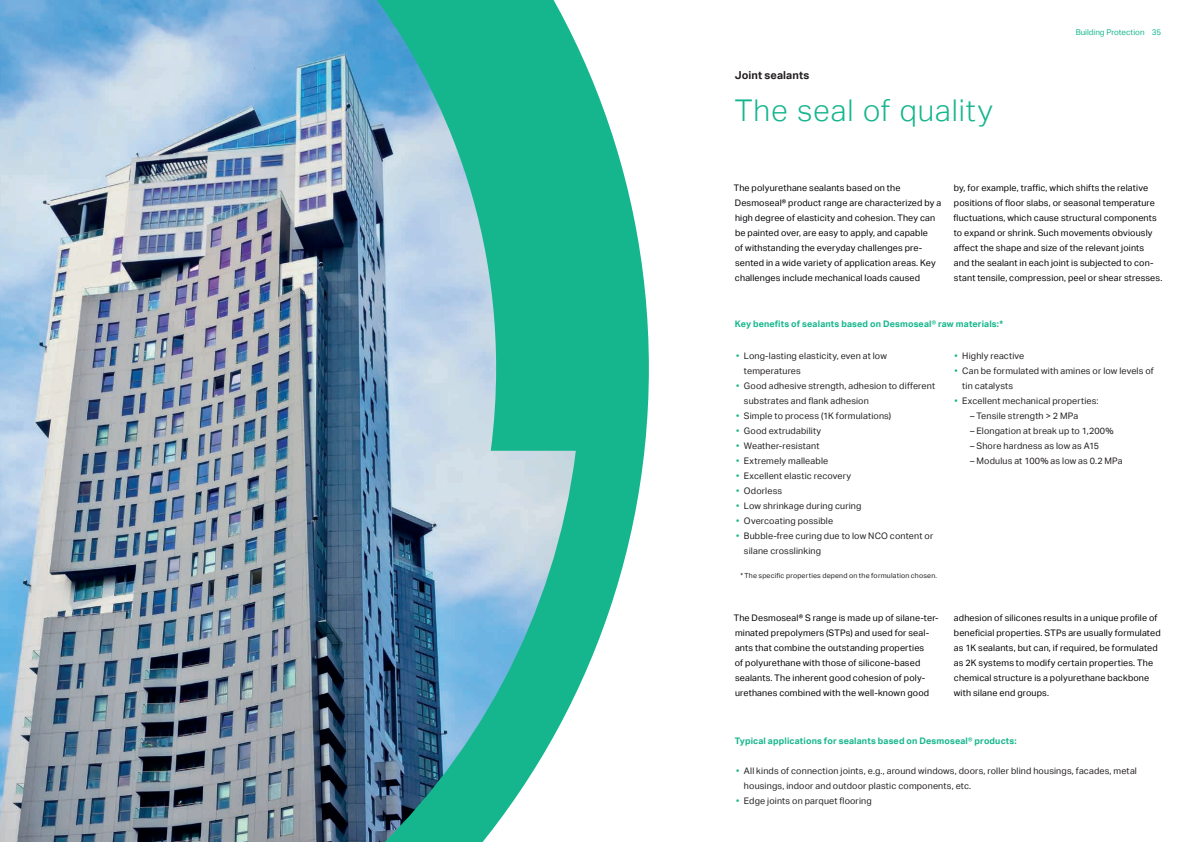
<style>
.page{position:relative;width:1191px;height:842px;background:#fff}
.page>*{position:absolute;margin:0;border:0;box-sizing:border-box;transform-origin:0 0}
.t1{font:300 30px "Aktiv Grotesk";letter-spacing:.03em;color:#15b68d}
.t2{font:700 11px "Aktiv Grotesk";letter-spacing:.01em;color:#231f20}
.t3{font:9px/15px "Aktiv Grotesk";letter-spacing:.015em;color:#000104}
.t4{font:9px/15px "Aktiv Grotesk";letter-spacing:.015em;color:#231f20}
.t5{font:700 9px "Aktiv Grotesk";letter-spacing:.015em;color:#15b68d}
.t6{font:8px "Aktiv Grotesk";color:#15b68d}
.t7{font:7px "Aktiv Grotesk";letter-spacing:.025em;color:#231f20}
.s1{color:#15b68d}
</style>
<div class="page">
<img style="left:0;top:0;width:249px;height:842px">
<img style="left:249px;top:0;width:400px;height:842px">
<p class="t2" style="left:734px;top:68px;width:76px">Joint sealants</p>
<h1 class="t1" style="left:734px;top:93px;width:259px">The seal of quality</h1>
<p class="t6" style="left:1075px;top:28px;width:87px">Building Protection 35</p>
<p class="t3" style="left:734px;top:180px;width:209px">The polyurethane sealants based on the Desmoseal® product range are characterized by a high degree of elasticity and cohesion. They can be painted over, are easy to apply, and capable<br>of withstanding the everyday challenges pre&shy;sented in a wide variety of application areas. Key challenges include mechanical loads caused</p>
<p class="t3" style="left:953px;top:180px;width:210px">by, for example, traffic, which shifts the relative positions of floor slabs, or seasonal temperature fluctuations, which cause structural components to expand or shrink. Such movements obviously affect the shape and size of the relevant joints<br>and the sealant in each joint is subjected to con&shy;stant tensile, compression, peel or shear stresses.</p>
<p class="t5" style="left:734px;top:318px;width:270px">Key benefits of sealants based on Desmoseal® raw materials:*</p>
<p class="t4" style="left:744px;top:348px;width:144px;text-indent:-8px"><span class="s1">•</span> Long-lasting elasticity, even at low temperatures</p>
<p class="t4" style="left:744px;top:378px;width:193px;text-indent:-8px"><span class="s1">•</span> Good adhesive strength, adhesion to different substrates and flank adhesion</p>
<p class="t4" style="left:736px;top:408px;width:157px"><span class="s1">•</span> Simple to process (1K formulations)</p>
<p class="t4" style="left:736px;top:423px;width:87px"><span class="s1">•</span> Good extrudability</p>
<p class="t4" style="left:736px;top:438px;width:85px"><span class="s1">•</span> Weather-resistant</p>
<p class="t4" style="left:736px;top:453px;width:94px"><span class="s1">•</span> Extremely malleable</p>
<p class="t4" style="left:736px;top:468px;width:116px"><span class="s1">•</span> Excellent elastic recovery</p>
<p class="t4" style="left:736px;top:483px;width:48px"><span class="s1">•</span> Odorless</p>
<p class="t4" style="left:736px;top:498px;width:127px"><span class="s1">•</span> Low shrinkage during curing</p>
<p class="t4" style="left:736px;top:513px;width:99px"><span class="s1">•</span> Overcoating possible</p>
<p class="t4" style="left:744px;top:528px;width:191px;text-indent:-8px"><span class="s1">•</span> Bubble-free curing due to low NCO content or silane crosslinking</p>
<p class="t7" style="left:740px;top:572px;width:198px">* The specific properties depend on the formulation chosen.</p>
<p class="t4" style="left:954px;top:348px;width:71px"><span class="s1">•</span> Highly reactive</p>
<p class="t4" style="left:962px;top:363px;width:193px;text-indent:-8px"><span class="s1">•</span> Can be formulated with amines or low levels of tin catalysts</p>
<p class="t4" style="left:954px;top:393px;width:145px"><span class="s1">•</span> Excellent mechanical properties:</p>
<p class="t4" style="left:970px;top:408px;width:110px">– Tensile strength &gt; 2 MPa</p>
<p class="t4" style="left:970px;top:423px;width:145px">– Elongation at break up to 1,200%</p>
<p class="t4" style="left:970px;top:438px;width:131px">– Shore hardness as low as A15</p>
<p class="t4" style="left:970px;top:453px;width:154px">– Modulus at 100% as low as 0.2 MPa</p>
<p class="t3" style="left:734px;top:610px;width:206px">The Desmoseal® S range is made up of silane-ter&shy;minated prepolymers (STPs) and used for seal&shy;ants that combine the outstanding properties<br>of polyurethane with those of silicone-based sealants. The inherent good cohesion of poly&shy;urethanes combined with the well-known good</p>
<p class="t3" style="left:953px;top:610px;width:208px">adhesion of silicones results in a unique profile of beneficial properties. STPs are usually formulated as 1K sealants, but can, if required, be formulated as 2K systems to modify certain properties. The chemical structure is a polyurethane backbone with silane end groups.</p>
<p class="t5" style="left:734px;top:735px;width:283px">Typical applications for sealants based on Desmoseal® products:</p>
<p class="t4" style="left:744px;top:763px;width:394px;text-indent:-8px"><span class="s1">•</span> All kinds of connection joints, e.g., around windows, doors, roller blind housings, facades, metal housings, indoor and outdoor plastic components, etc.</p>
<p class="t4" style="left:736px;top:793px;width:137px"><span class="s1">•</span> Edge joints on parquet flooring</p>
</div>
